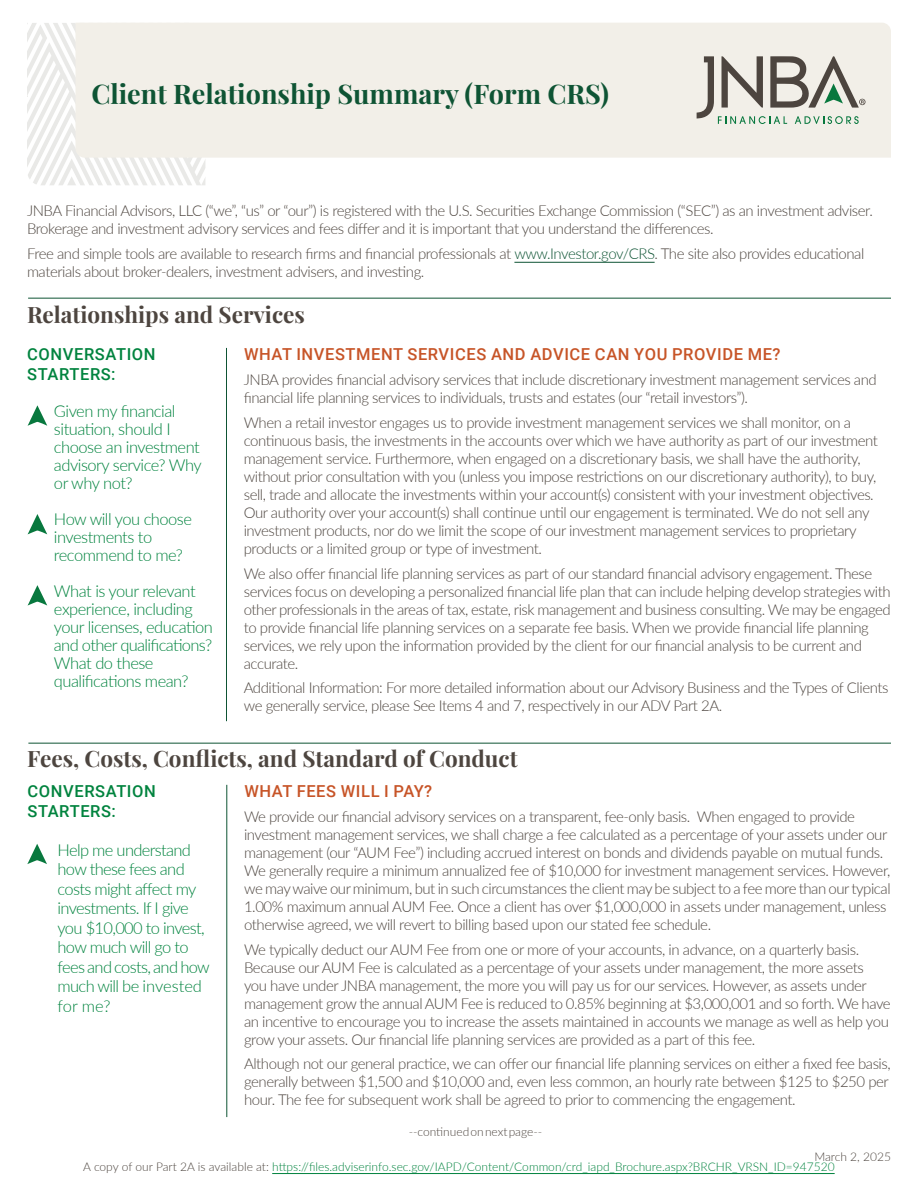
<style>
.page{position:relative;width:918px;height:1188px;background:#fff}
.page>*{position:absolute;margin:0;border:0;box-sizing:border-box;transform-origin:0 0}
.t1{font:27px "Playfair Display";color:#0e5434}
.t2{font:22.5px "Playfair Display";color:#4d453f}
.t3{font:300 16.5px/18px "Lato";letter-spacing:-.035em;color:#00833e}
.t4{font:500 16.5px "Roboto";letter-spacing:.035em;color:#c75427}
.t5{font:500 16.5px/19.5px "Roboto";letter-spacing:.035em;color:#00833e}
.t6{font:300 15px/18px "Lato";letter-spacing:-.03em;color:#4d453f}
.t7{font:300 12px "Lato";color:#00833e}
.t8{font:300 12px "Lato";color:#4d453f}
.s1{color:#0e5434}
.s2{color:#4d453f}
</style>
<div class="page">
<hr style="left:514px;top:262px;width:141px;height:1px;background:#0e5434">
<hr style="left:28px;top:298px;width:863px;height:1px;background:#0e5434">
<hr style="left:226px;top:348px;width:1px;height:373px;background:#0e5434">
<svg style="left:28px;top:405px;width:19px;height:21px"></svg>
<svg style="left:28px;top:585px;width:19px;height:21px"></svg>
<svg style="left:28px;top:514px;width:19px;height:20px"></svg>
<hr style="left:226px;top:785px;width:1px;height:332px;background:#0e5434">
<svg style="left:27px;top:844px;width:20px;height:20px"></svg>
<hr style="left:28px;top:743px;width:863px;height:1px;background:#0e5434">
<hr style="left:272px;top:1173px;width:563px;height:1px;background:#00833e">
<svg style="left:27px;top:23px;width:179px;height:162px"></svg>
<div style="left:76px;top:23px;width:815px;height:135px;background:#f2efe8"></div>
<svg style="left:697px;top:56px;width:169px;height:68px;background:#bdbdb5"></svg>
<p class="t1" style="left:91px;top:73px;width:519px">Client Relationship Summary (Form CRS)</p>
<p class="t6" style="left:27px;top:201px;width:847px">JNBA Financial Advisors, LLC (“we”, “us” or “our”) is registered with the U.S. Securities Exchange Commission (“SEC”) as an investment adviser.<br>Brokerage and investment advisory services and fees differ and it is important that you understand the differences.</p>
<p class="t6" style="left:27px;top:244px;width:839px">Free and simple tools are available to research firms and financial professionals at <span class="s1">www.Investor.gov/CRS</span>. The site also provides educational materials about broker-dealers, investment advisers, and investing.</p>
<p class="t2" style="left:27px;top:296px;width:279px">Relationships and Services</p>
<p class="t4" style="left:244px;top:343px;width:538px">WHAT INVESTMENT SERVICES AND ADVICE CAN YOU PROVIDE ME?</p>
<p class="t6" style="left:244px;top:370px;width:635px">JNBA provides financial advisory services that include discretionary investment management services and financial life planning services to individuals, trusts and estates (our “retail investors”).</p>
<p class="t6" style="left:244px;top:413px;width:636px">When a retail investor engages us to provide investment management services we shall monitor, on a continuous basis, the investments in the accounts over which we have authority as part of our investment management service. Furthermore, when engaged on a discretionary basis, we shall have the authority, without prior consultation with you (unless you impose restrictions on our discretionary authority), to buy, sell, trade and allocate the investments within your account(s) consistent with your investment objectives.<br>Our authority over your account(s) shall continue until our engagement is terminated. We do not sell any investment products, nor do we limit the scope of our investment management services to proprietary products or a limited group or type of investment.</p>
<p class="t6" style="left:244px;top:564px;width:649px">We also offer financial life planning services as part of our standard financial advisory engagement. These services focus on developing a personalized financial life plan that can include helping develop strategies with other professionals in the areas of tax, estate, risk management and business consulting. We may be engaged to provide financial life planning services on a separate fee basis. When we provide financial life planning services, we rely upon the information provided by the client for our financial analysis to be current and accurate.</p>
<p class="t6" style="left:244px;top:678px;width:646px">Additional Information: For more detailed information about our Advisory Business and the Types of Clients we generally service, please See Items 4 and 7, respectively in our ADV Part 2A.</p>
<p class="t5" style="left:27px;top:344px;width:130px">CONVERSATION<br>STARTERS:</p>
<p class="t3" style="left:54px;top:402px;width:149px">Given my financial situation, should I choose an investment advisory service? Why or why not?</p>
<p class="t3" style="left:54px;top:510px;width:140px">How will you choose investments to recommend to me?</p>
<p class="t3" style="left:54px;top:582px;width:161px">What is your relevant experience, including your licenses, education and other qualifications?<br>What do these qualifications mean?</p>
<p class="t2" style="left:27px;top:741px;width:492px">Fees, Costs, Conflicts, and Standard of Conduct</p>
<p class="t4" style="left:244px;top:780px;width:189px">WHAT FEES WILL I PAY?</p>
<p class="t6" style="left:244px;top:807px;width:648px">We provide our financial advisory services on a transparent, fee-only basis. When engaged to provide investment management services, we shall charge a fee calculated as a percentage of your assets under our management (our “AUM Fee”) including accrued interest on bonds and dividends payable on mutual funds.<br>We generally require a minimum annualized fee of $10,000 for investment management services. However, we may waive our minimum, but in such circumstances the client may be subject to a fee more than our typical 1.00% maximum annual AUM Fee. Once a client has over $1,000,000 in assets under management, unless otherwise agreed, we will revert to billing based upon our stated fee schedule.</p>
<p class="t6" style="left:244px;top:940px;width:648px">We typically deduct our AUM Fee from one or more of your accounts, in advance, on a quarterly basis.<br>Because our AUM Fee is calculated as a percentage of your assets under management, the more assets<br>you have under JNBA management, the more you will pay us for our services. However, as assets under management grow the annual AUM Fee is reduced to 0.85% beginning at $3,000,001 and so forth. We have an incentive to encourage you to increase the assets maintained in accounts we manage as well as help you grow your assets. Our financial life planning services are provided as a part of this fee.</p>
<p class="t6" style="left:244px;top:1055px;width:648px">Although not our general practice, we can offer our financial life planning services on either a fixed fee basis, generally between $1,500 and $10,000 and, even less common, an hourly rate between $125 to $250 per hour. The fee for subsequent work shall be agreed to prior to commencing the engagement.</p>
<p class="t5" style="left:28px;top:781px;width:130px">CONVERSATION<br>STARTERS:</p>
<p class="t3" style="left:58px;top:839px;width:154px;line-height:19.5px">Help me understand how these fees and costs might affect my investments. If I give you $10,000 to invest, how much will go to fees and costs, and how much will be invested for me?</p>
<p class="t8" style="left:409px;top:1123px;width:135px">--continued on next page--</p>
<p class="t7" style="left:83px;top:1158px;width:753px"><span class="s2">A copy of our Part 2A is available at:</span> https://files.adviserinfo.sec.gov/IAPD/Content/Common/crd_iapd_Brochure.aspx?BRCHR_VRSN_ID=947520</p>
<p class="t8" style="left:814px;top:1149px;width:78px">March 2, 2025</p>
</div>
